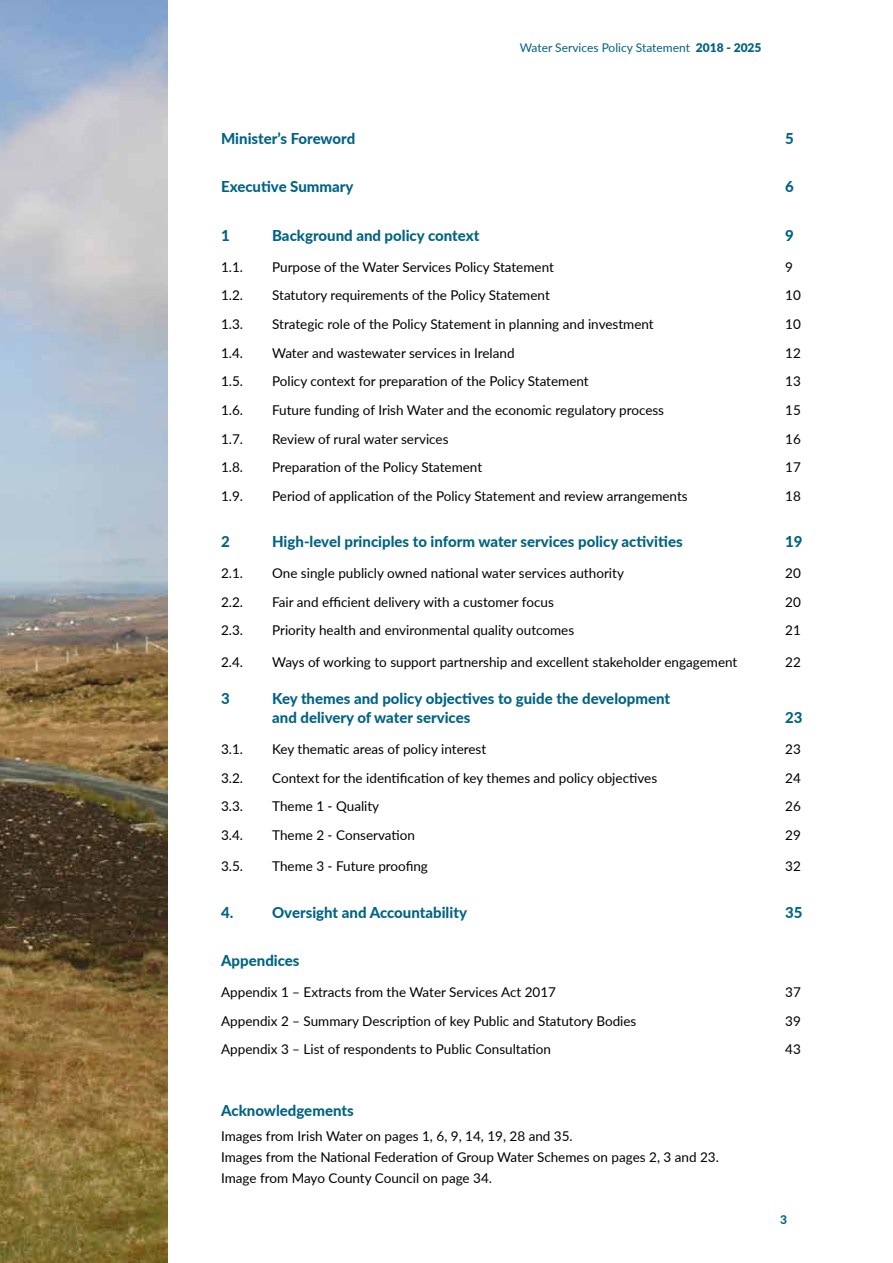
<style>
.page{position:relative;width:893px;height:1263px;background:#fff}
.page>*{position:absolute;margin:0;border:0;box-sizing:border-box;transform-origin:0 0}
.t1{font:800 15px/19.5px "Lato";color:#006384}
.t2{font:13.5px/21px "Lato";color:#000}
.t3{font:12px "Lato";color:#006384}
.t4{font:800 12px "Lato";color:#006384}
.s1{font-weight:900}
</style>
<div class="page">
<img style="left:0;top:0;width:167px;height:1263px">
<p class="t3" style="left:520px;top:39px;width:243px">Water Services Policy Statement <span class="s1">2018 - 2025</span></p>
<p class="t1" style="left:221px;top:128px;width:136px">Minister’s Foreword</p>
<p class="t1" style="left:785px;top:128px;width:10px">5</p>
<p class="t1" style="left:221px;top:177px;width:134px">Executive Summary</p>
<p class="t1" style="left:785px;top:177px;width:10px">6</p>
<p class="t1" style="left:221px;top:225px;width:10px">1</p>
<p class="t1" style="left:272px;top:225px;width:209px">Background and policy context</p>
<p class="t1" style="left:785px;top:225px;width:10px">9</p>
<p class="t2" style="left:221px;top:256px;width:24px">1.1.</p>
<p class="t2" style="left:272px;top:256px;width:283px">Purpose of the Water Services Policy Statement</p>
<p class="t2" style="left:785px;top:256px;width:9px">9</p>
<p class="t2" style="left:221px;top:284px;width:24px">1.2.</p>
<p class="t2" style="left:272px;top:284px;width:279px">Statutory requirements of the Policy Statement</p>
<p class="t2" style="left:785px;top:284px;width:17px">10</p>
<p class="t2" style="left:221px;top:313px;width:24px">1.3.</p>
<p class="t2" style="left:272px;top:313px;width:383px">Strategic role of the Policy Statement in planning and investment</p>
<p class="t2" style="left:785px;top:313px;width:17px">10</p>
<p class="t2" style="left:221px;top:342px;width:24px">1.4.</p>
<p class="t2" style="left:272px;top:342px;width:244px">Water and wastewater services in Ireland</p>
<p class="t2" style="left:785px;top:342px;width:17px">12</p>
<p class="t2" style="left:221px;top:370px;width:24px">1.5.</p>
<p class="t2" style="left:272px;top:370px;width:318px">Policy context for preparation of the Policy Statement</p>
<p class="t2" style="left:785px;top:370px;width:17px">13</p>
<p class="t2" style="left:221px;top:399px;width:24px">1.6.</p>
<p class="t2" style="left:272px;top:399px;width:393px">Future funding of Irish Water and the economic regulatory process</p>
<p class="t2" style="left:785px;top:399px;width:17px">15</p>
<p class="t2" style="left:221px;top:427px;width:24px">1.7.</p>
<p class="t2" style="left:272px;top:427px;width:178px">Review of rural water services</p>
<p class="t2" style="left:785px;top:427px;width:17px">16</p>
<p class="t2" style="left:221px;top:456px;width:24px">1.8.</p>
<p class="t2" style="left:272px;top:456px;width:212px">Preparation of the Policy Statement</p>
<p class="t2" style="left:785px;top:456px;width:17px">17</p>
<p class="t2" style="left:221px;top:485px;width:24px">1.9.</p>
<p class="t2" style="left:272px;top:485px;width:417px">Period of application of the Policy Statement and review arrangements</p>
<p class="t2" style="left:785px;top:485px;width:17px">18</p>
<p class="t1" style="left:221px;top:531px;width:10px">2</p>
<p class="t1" style="left:272px;top:531px;width:412px">High-level principles to inform water services policy activities</p>
<p class="t1" style="left:785px;top:531px;width:19px">19</p>
<p class="t2" style="left:221px;top:562px;width:24px">2.1.</p>
<p class="t2" style="left:272px;top:562px;width:353px">One single publicly owned national water services authority</p>
<p class="t2" style="left:785px;top:562px;width:17px">20</p>
<p class="t2" style="left:221px;top:590px;width:24px">2.2.</p>
<p class="t2" style="left:272px;top:590px;width:283px">Fair and efficient delivery with a customer focus</p>
<p class="t2" style="left:785px;top:590px;width:17px">20</p>
<p class="t2" style="left:221px;top:619px;width:24px">2.3.</p>
<p class="t2" style="left:272px;top:619px;width:304px">Priority health and environmental quality outcomes</p>
<p class="t2" style="left:785px;top:619px;width:17px">21</p>
<p class="t2" style="left:221px;top:650px;width:24px">2.4.</p>
<p class="t2" style="left:272px;top:650px;width:467px">Ways of working to support partnership and excellent stakeholder engagement</p>
<p class="t2" style="left:785px;top:650px;width:17px">22</p>
<p class="t1" style="left:221px;top:688px;width:10px">3</p>
<p class="t1" style="left:272px;top:688px;width:399px">Key themes and policy objectives to guide the development and delivery of water services</p>
<p class="t1" style="left:785px;top:707px;width:19px">23</p>
<p class="t2" style="left:221px;top:738px;width:24px">3.1.</p>
<p class="t2" style="left:272px;top:738px;width:216px">Key thematic areas of policy interest</p>
<p class="t2" style="left:785px;top:738px;width:17px">23</p>
<p class="t2" style="left:221px;top:767px;width:24px">3.2.</p>
<p class="t2" style="left:272px;top:767px;width:386px">Context for the identification of key themes and policy objectives</p>
<p class="t2" style="left:785px;top:767px;width:17px">24</p>
<p class="t2" style="left:221px;top:795px;width:24px">3.3.</p>
<p class="t2" style="left:272px;top:795px;width:109px">Theme 1 - Quality</p>
<p class="t2" style="left:785px;top:795px;width:17px">26</p>
<p class="t2" style="left:221px;top:824px;width:24px">3.4.</p>
<p class="t2" style="left:272px;top:824px;width:144px">Theme 2 - Conservation</p>
<p class="t2" style="left:785px;top:824px;width:17px">29</p>
<p class="t2" style="left:221px;top:855px;width:24px">3.5.</p>
<p class="t2" style="left:272px;top:855px;width:157px">Theme 3 - Future proofing</p>
<p class="t2" style="left:785px;top:855px;width:17px">32</p>
<p class="t1" style="left:221px;top:902px;width:14px">4.</p>
<p class="t1" style="left:272px;top:902px;width:196px">Oversight and Accountability</p>
<p class="t1" style="left:785px;top:902px;width:19px">35</p>
<p class="t1" style="left:221px;top:950px;width:80px">Appendices</p>
<p class="t2" style="left:221px;top:981px;width:336px">Appendix 1 – Extracts from the Water Services Act 2017</p>
<p class="t2" style="left:785px;top:981px;width:17px">37</p>
<p class="t2" style="left:221px;top:1010px;width:417px">Appendix 2 – Summary Description of key Public and Statutory Bodies</p>
<p class="t2" style="left:785px;top:1010px;width:17px">39</p>
<p class="t2" style="left:221px;top:1038px;width:331px">Appendix 3 – List of respondents to Public Consultation</p>
<p class="t2" style="left:785px;top:1038px;width:17px">43</p>
<p class="t1" style="left:221px;top:1100px;width:134px">Acknowledgements</p>
<p class="t2" style="left:221px;top:1125px;width:499px">Images from Irish Water on pages 1, 6, 9, 14, 19, 28 and 35.<br>Images from the National Federation of Group Water Schemes on pages 2, 3 and 23.<br>Image from Mayo County Council on page 34.</p>
<p class="t4" style="left:780px;top:1210px;width:8px">3</p>
</div>
